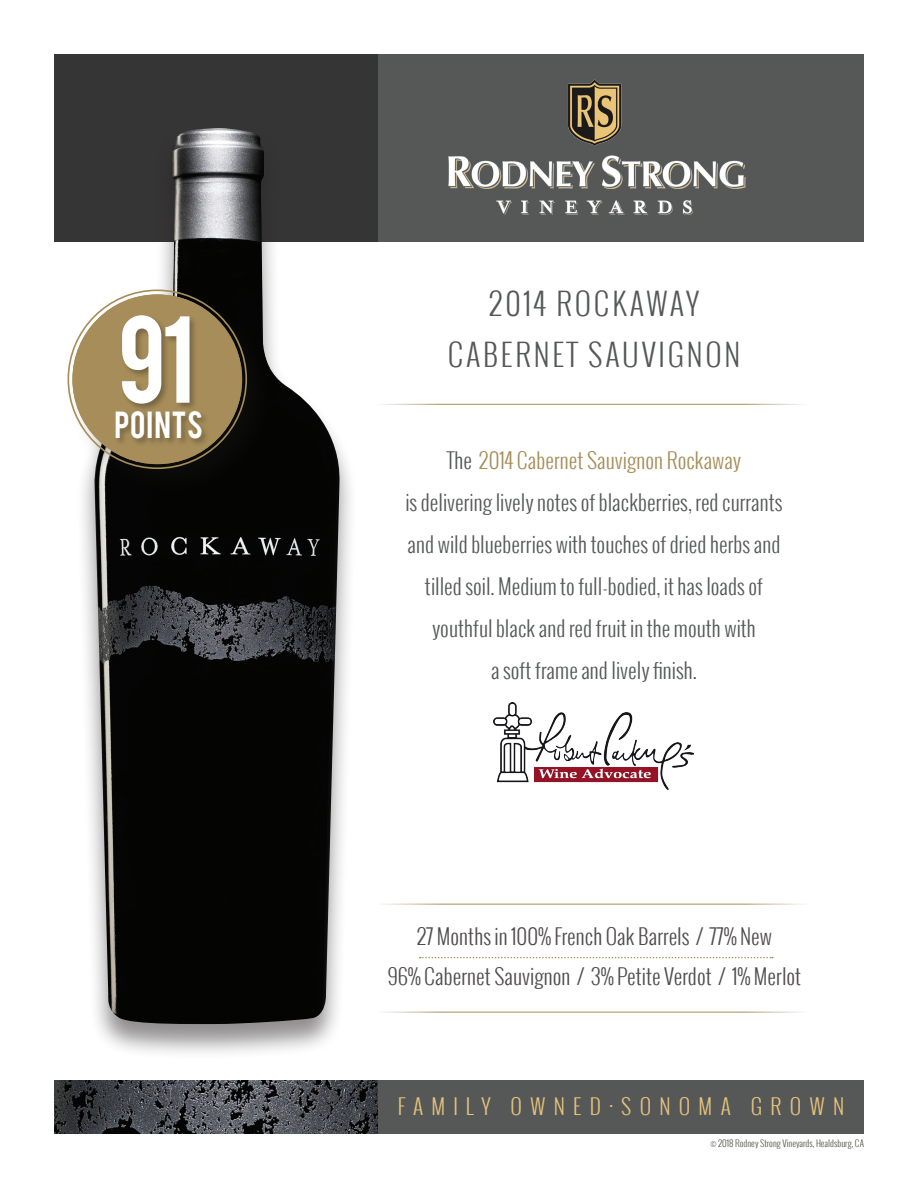
<style>
.page{position:relative;width:918px;height:1188px;background:#fff}
.page>*{position:absolute;margin:0;border:0;box-sizing:border-box;transform-origin:0 0}
.t1{font:96.9px "Bebas";color:#fff}
.t2{font:300 30px "Oswald";letter-spacing:.09em;color:#565858}
.t3{font:29.7px "Bebas";letter-spacing:.025em;color:#fff}
.t4{font:300 21px "Oswald";color:#565858}
.t5{font:300 21px "Oswald";color:#4f4c4c}
.t6{font:300 21px "Oswald";color:#a68d59}
.t7{font:300 21px "Oswald";letter-spacing:.39em;color:#e8c37b}
.t8{font:300 9px "Oswald";color:#535249}
.s1{color:#565858}
</style>
<div class="page">
<div style="left:54px;top:54px;width:810px;height:188px;background:#363536"></div>
<div style="left:378px;top:54px;width:486px;height:188px;background:#565858"></div>
<div style="left:378px;top:1080px;width:486px;height:53px;background:#565858"></div>
<img style="left:54px;top:1080px;width:324px;height:53px">
<div style="left:76px;top:127px;width:282px;height:933px;background:#231f20;opacity:.5"></div>
<img style="left:94px;top:128px;width:246px;height:897px">
<hr style="left:378px;top:904px;width:432px;height:1px;background:#a68d59">
<hr style="left:378px;top:1012px;width:432px;height:1px;background:#a68d59">
<hr style="left:378px;top:404px;width:430px;height:1px;background:#a68d59">
<img style="left:448px;top:79px;width:298px;height:136px">
<div style="left:64px;top:286px;width:216px;height:216px;background:#231f20;opacity:.25"></div>
<div style="left:72px;top:294px;width:170px;height:170px;background:#a68d59;border-radius:50%"></div>
<div style="left:72px;top:294px;width:170px;height:170px;border:5px solid #a68d59;border-radius:50%"></div>
<div style="left:114px;top:314px;width:96px;height:133px;background:#231f20;opacity:.35"></div>
<img style="left:493px;top:702px;width:200px;height:88px">
<svg style="left:420px;top:957px;width:353px;height:1px"></svg>
<p class="t1" style="left:118px;top:285px;width:78px">91</p>
<p class="t3" style="left:115px;top:403px;width:90px">POINTS</p>
<p class="t2" style="left:489px;top:283px;width:212px">2014 ROCKAWAY</p>
<p class="t2" style="left:448px;top:334px;width:294px">CABERNET SAUVIGNON</p>
<p class="t6" style="left:447px;top:445px;width:296px"><span class="s1">The</span> 2014 Cabernet Sauvignon Rockaway</p>
<p class="t4" style="left:405px;top:487px;width:379px">is delivering lively notes of blackberries, red currants</p>
<p class="t4" style="left:408px;top:529px;width:374px">and wild blueberries with touches of dried herbs and</p>
<p class="t4" style="left:425px;top:571px;width:340px">tilled soil. Medium to full-bodied, it has loads of</p>
<p class="t4" style="left:432px;top:613px;width:325px">youthful black and red fruit in the mouth with</p>
<p class="t4" style="left:491px;top:655px;width:207px">a soft frame and lively finish.</p>
<p class="t5" style="left:417px;top:922px;width:357px">27 Months in 100% French Oak Barrels / 77% New</p>
<p class="t5" style="left:388px;top:962px;width:415px">96% Cabernet Sauvignon / 3% Petite Verdot / 1% Merlot</p>
<p class="t7" style="left:398px;top:1092px;width:448px">FAMILY OWNED.SONOMA GROWN</p>
<p class="t8" style="left:711px;top:1137px;width:155px">© 2018 Rodney Strong Vineyards, Healdsburg, CA</p>
</div>
